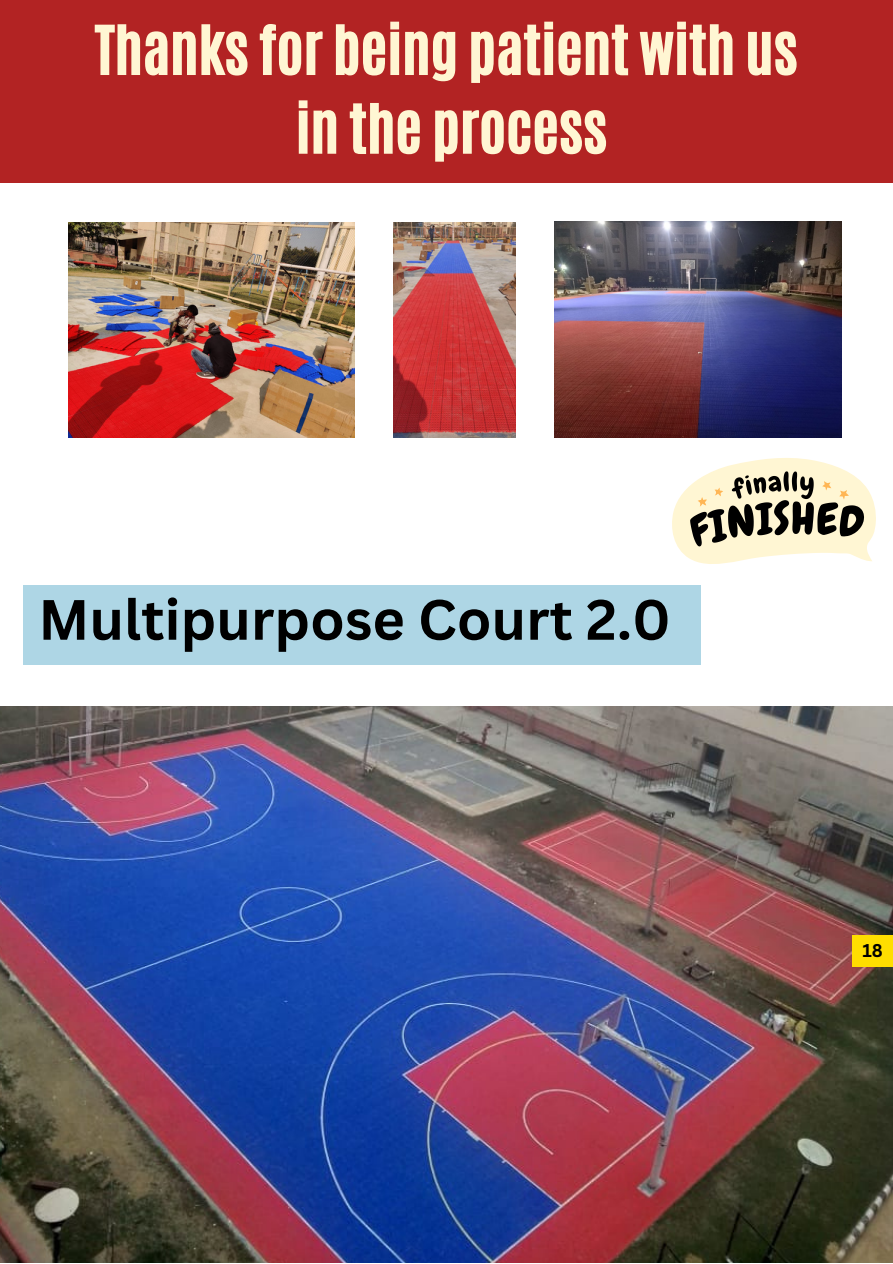
<style>
.page{position:relative;width:893px;height:1264px;background:#fff}
.page>*{position:absolute;margin:0;border:0;box-sizing:border-box;transform-origin:0 0}
.t1{font:57px/78.8px "CA Generated";color:#fff6d3;text-align:center}
.t2{font:700 55.5px "Canva Sans";color:#000}
.t3{font:700 18px "Canva Sans";color:#000}
</style>
<div class="page">
<img style="left:0;top:706px;width:892px;height:556px">
<img style="left:69px;top:223px;width:285px;height:214px">
<img style="left:394px;top:223px;width:121px;height:214px">
<div style="left:23px;top:585px;width:678px;height:80px;background:#aed6e5"></div>
<img style="left:554px;top:222px;width:287px;height:215px">
<svg style="left:672px;top:458px;width:204px;height:106px"></svg>
<div style="left:0;top:0;width:892px;height:182px;background:#b22323"></div>
<div style="left:852px;top:934px;width:40px;height:32px;background:#ffde00"></div>
<p class="t1" style="left:95px;top:11px;width:704px">Thanks for being patient with us in the process</p>
<p class="t2" style="left:38px;top:580px;width:633px">Multipurpose Court 2.0</p>
<p class="t3" style="left:862px;top:938px;width:22px">18</p>
</div>
